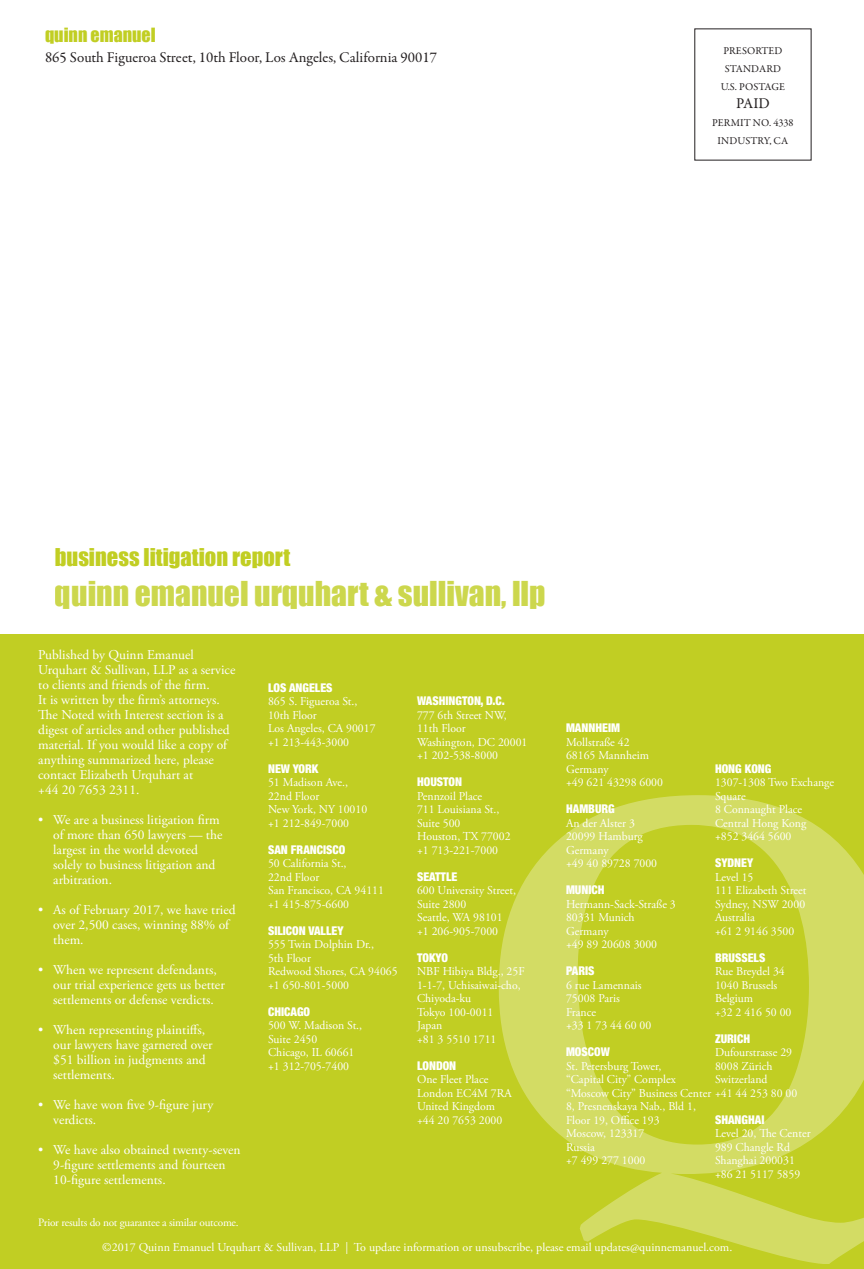
<style>
.page{position:relative;width:864px;height:1269px;background:#fff}
.page>*{position:absolute;margin:0;border:0;box-sizing:border-box;transform-origin:0 0}
.t1{font:700 525px "Palatino Linotype";color:#fff}
.t2{font:31.5px "Impact";color:#c1ce23}
.t3{font:22.5px "Impact";color:#c1ce23}
.t4{font:18px "Impact";color:#c1ce23}
.t5{font:15px "Garamond Premr Pro";color:#231f20}
.t6{font:13.5px/15px "Adobe Garamond Pro";color:#fff}
.t7{font:12px/13.5px "Adobe Garamond Pro";color:#fff}
.t8{font:900 condensed 12px "Helvetica Neue";color:#fff}
.t9{font:11.25px "Adobe Garamond Pro";letter-spacing:-.02em;color:#fff}
.t10{font:10.5px "Garamond Premr Pro";letter-spacing:.01em;color:#231f20}
.s1{font-family:"Helvetica Neue";font-weight:900;font-stretch:condensed}
</style>
<div class="page">
<div style="left:0;top:634px;width:864px;height:635px;background:#c1ce23"></div>
<p class="t4" style="left:45px;top:21px;width:112px">quinn emanuel</p>
<p class="t5" style="left:45px;top:48px;width:394px">865 South Figueroa Street, 10th Floor, Los Angeles, California 90017</p>
<p class="t3" style="left:55px;top:540px;width:237px">business litigation report</p>
<h2 class="t2" style="left:55px;top:569px;width:492px">quinn emanuel urquhart &amp; sullivan, llp</h2>
<p class="t10" style="left:723px;top:44px;width:61px">PRESORTED</p>
<p class="t10" style="left:725px;top:62px;width:58px">STANDARD</p>
<p class="t10" style="left:721px;top:80px;width:66px">U.S. POSTAGE</p>
<p class="t5" style="left:736px;top:94px;width:35px">PAID</p>
<p class="t10" style="left:712px;top:116px;width:83px">PERMIT NO. 4338</p>
<p class="t10" style="left:718px;top:134px;width:72px">INDUSTRY, CA</p>
<p class="t6" style="left:38px;top:647px;width:199px">Published by Quinn Emanuel<br>Urquhart &amp; Sullivan, LLP as a service to clients and friends of the firm.<br>It is written by the firm’s attorneys.<br>The Noted with Interest section is a digest of articles and other published material. If you would like a copy of anything summarized here, please contact Elizabeth Urquhart at<br>+44 20 7653 2311.</p>
<p class="t6" style="left:53px;top:812px;width:171px;text-indent:-15px">• We are a business litigation firm of more than 650 lawyers — the largest in the world devoted solely to business litigation and arbitration.</p>
<p class="t6" style="left:53px;top:902px;width:184px;text-indent:-15px">• As of February 2017, we have tried over 2,500 cases, winning 88% of them.</p>
<p class="t6" style="left:53px;top:962px;width:173px;text-indent:-15px">• When we represent defendants, our trial experience gets us better settlements or defense verdicts.</p>
<p class="t6" style="left:53px;top:1022px;width:161px;text-indent:-15px">• When representing plaintiffs, our lawyers have garnered over $51 billion in judgments and settlements.</p>
<p class="t6" style="left:53px;top:1097px;width:162px;text-indent:-15px">• We have won five 9-figure jury verdicts.</p>
<p class="t6" style="left:53px;top:1142px;width:189px;text-indent:-15px">• We have also obtained twenty-seven<br>9-figure settlements and fourteen<br>10-figure settlements.</p>
<p class="t9" style="left:38px;top:1215px;width:202px">Prior results do not guarantee a similar outcome.</p>
<p class="t7" style="left:102px;top:1241px;width:632px">©2017 Quinn Emanuel Urquhart &amp; Sullivan, LLP | To update information or unsubscribe, please email updates@quinnemanuel.com.</p>
<p class="t8" style="left:268px;top:680px;width:66px">LOS ANGELES</p>
<p class="t7" style="left:268px;top:695px;width:91px">865 S. Figueroa St.,<br>10th Floor</p>
<p class="t7" style="left:268px;top:722px;width:109px">Los Angeles, CA 90017</p>
<p class="t7" style="left:268px;top:735px;width:83px">+1 213-443-3000</p>
<p class="t8" style="left:268px;top:761px;width:52px">NEW YORK</p>
<p class="t7" style="left:268px;top:776px;width:82px">51 Madison Ave.,<br>22nd Floor</p>
<p class="t7" style="left:268px;top:803px;width:101px">New York, NY 10010</p>
<p class="t7" style="left:268px;top:816px;width:83px">+1 212-849-7000</p>
<p class="t8" style="left:268px;top:842px;width:79px">SAN FRANCISCO</p>
<p class="t7" style="left:268px;top:857px;width:80px">50 California St.,<br>22nd Floor</p>
<p class="t7" style="left:268px;top:884px;width:117px">San Francisco, CA 94111</p>
<p class="t7" style="left:268px;top:897px;width:83px">+1 415-875-6600</p>
<p class="t8" style="left:268px;top:923px;width:77px">SILICON VALLEY</p>
<p class="t7" style="left:268px;top:938px;width:108px">555 Twin Dolphin Dr.,<br>5th Floor</p>
<p class="t7" style="left:268px;top:965px;width:131px">Redwood Shores, CA 94065</p>
<p class="t7" style="left:268px;top:978px;width:83px">+1 650-801-5000</p>
<p class="t8" style="left:268px;top:1004px;width:44px">CHICAGO</p>
<p class="t7" style="left:268px;top:1019px;width:96px">500 W. Madison St.,<br>Suite 2450</p>
<p class="t7" style="left:268px;top:1046px;width:88px">Chicago, IL 60661</p>
<p class="t7" style="left:268px;top:1059px;width:83px">+1 312-705-7400</p>
<p class="t8" style="left:417px;top:693px;width:89px">WASHINGTON, D.C.</p>
<p class="t7" style="left:417px;top:708px;width:91px">777 6th Street NW,<br>11th Floor</p>
<p class="t7" style="left:417px;top:735px;width:112px">Washington, DC 20001</p>
<p class="t7" style="left:417px;top:749px;width:83px">+1 202-538-8000</p>
<p class="t8" style="left:417px;top:774px;width:47px">HOUSTON</p>
<p class="t7" style="left:417px;top:789px;width:84px">Pennzoil Place<br>711 Louisiana St.,<br>Suite 500</p>
<p class="t7" style="left:417px;top:830px;width:95px">Houston, TX 77002</p>
<p class="t7" style="left:417px;top:843px;width:83px">+1 713-221-7000</p>
<p class="t8" style="left:417px;top:869px;width:42px">SEATTLE</p>
<p class="t7" style="left:417px;top:884px;width:100px">600 University Street,<br>Suite 2800<br>Seattle, WA 98101</p>
<p class="t7" style="left:417px;top:924px;width:83px">+1 206-905-7000</p>
<p class="t8" style="left:417px;top:950px;width:32px">TOKYO</p>
<p class="t7" style="left:417px;top:965px;width:109px">NBF Hibiya Bldg., 25F</p>
<p class="t7" style="left:417px;top:978px;width:105px">1-1-7, Uchisaiwai-cho,<br>Chiyoda-ku</p>
<p class="t7" style="left:417px;top:1005px;width:78px">Tokyo 100-0011<br>Japan</p>
<p class="t7" style="left:417px;top:1032px;width:81px">+81 3 5510 1711</p>
<p class="t8" style="left:417px;top:1058px;width:41px">LONDON</p>
<p class="t7" style="left:417px;top:1073px;width:73px">One Fleet Place</p>
<p class="t7" style="left:417px;top:1086px;width:96px">London EC4M 7RA<br>United Kingdom +44 20 7653 2000</p>
<p class="t8" style="left:566px;top:720px;width:55px">MANNHEIM</p>
<p class="t7" style="left:566px;top:735px;width:65px">Mollstraße 42</p>
<p class="t7" style="left:566px;top:749px;width:85px">68165 Mannheim<br>Germany</p>
<p class="t7" style="left:566px;top:776px;width:99px">+49 621 43298 6000</p>
<p class="t8" style="left:566px;top:801px;width:50px">HAMBURG</p>
<p class="t7" style="left:566px;top:816px;width:70px">An der Alster 3</p>
<p class="t7" style="left:566px;top:830px;width:78px">20099 Hamburg</p>
<p class="t7" style="left:566px;top:843px;width:93px">Germany<br>+49 40 89728 7000</p>
<p class="t7" style="left:566px;top:884px;width:111px"><span class="s1">MUNICH<br></span>Hermann-Sack-Straße 3<br>80331 Munich<br>Germany<br>+49 89 20608 3000</p>
<p class="t8" style="left:566px;top:963px;width:30px">PARIS</p>
<p class="t7" style="left:566px;top:978px;width:77px">6 rue Lamennais<br>75008 Paris</p>
<p class="t7" style="left:566px;top:1005px;width:87px">France<br>+33 1 73 44 60 00</p>
<p class="t7" style="left:566px;top:1046px;width:111px"><span class="s1">MOSCOW<br></span>St. Petersburg Tower, “Capital City” Complex</p>
<p class="t7" style="left:566px;top:1086px;width:233px">“Moscow City” Business Center +41 44 253 80 00</p>
<p class="t7" style="left:566px;top:1100px;width:131px">8, Presnenskaya Nab., Bld 1,<br>Floor 19, Office 193</p>
<p class="t7" style="left:566px;top:1127px;width:80px">Moscow, 123317<br>Russia</p>
<p class="t7" style="left:566px;top:1154px;width:81px">+7 499 277 1000</p>
<p class="t8" style="left:715px;top:761px;width:58px">HONG KONG</p>
<p class="t7" style="left:715px;top:776px;width:121px">1307-1308 Two Exchange<br>Square</p>
<p class="t7" style="left:715px;top:803px;width:89px">8 Connaught Place</p>
<p class="t7" style="left:715px;top:816px;width:93px">Central Hong Kong +852 3464 5600</p>
<p class="t8" style="left:715px;top:855px;width:40px">SYDNEY</p>
<p class="t7" style="left:715px;top:870px;width:93px">Level 15<br>111 Elizabeth Street<br>Sydney, NSW 2000<br>Australia<br>+61 2 9146 3500</p>
<p class="t8" style="left:715px;top:950px;width:52px">BRUSSELS</p>
<p class="t7" style="left:715px;top:965px;width:71px">Rue Breydel 34</p>
<p class="t7" style="left:715px;top:978px;width:64px">1040 Brussels</p>
<p class="t7" style="left:715px;top:992px;width:40px">Belgium</p>
<p class="t7" style="left:715px;top:1005px;width:78px">+32 2 416 50 00</p>
<p class="t8" style="left:715px;top:1031px;width:37px">ZURICH</p>
<p class="t7" style="left:715px;top:1046px;width:79px">Dufourstrasse 29</p>
<p class="t7" style="left:715px;top:1059px;width:59px">8008 Zürich</p>
<p class="t7" style="left:715px;top:1073px;width:54px">Switzerland</p>
<p class="t8" style="left:715px;top:1112px;width:51px">SHANGHAI</p>
<p class="t7" style="left:715px;top:1127px;width:97px">Level 20, The Center</p>
<p class="t7" style="left:715px;top:1140px;width:77px">989 Changle Rd</p>
<p class="t7" style="left:715px;top:1154px;width:81px">Shanghai 200031</p>
<p class="t7" style="left:715px;top:1167px;width:87px">+86 21 5117 5859</p>
<h1 class="t1" style="left:475px;top:612px;width:439px">Q</h1>
</div>
